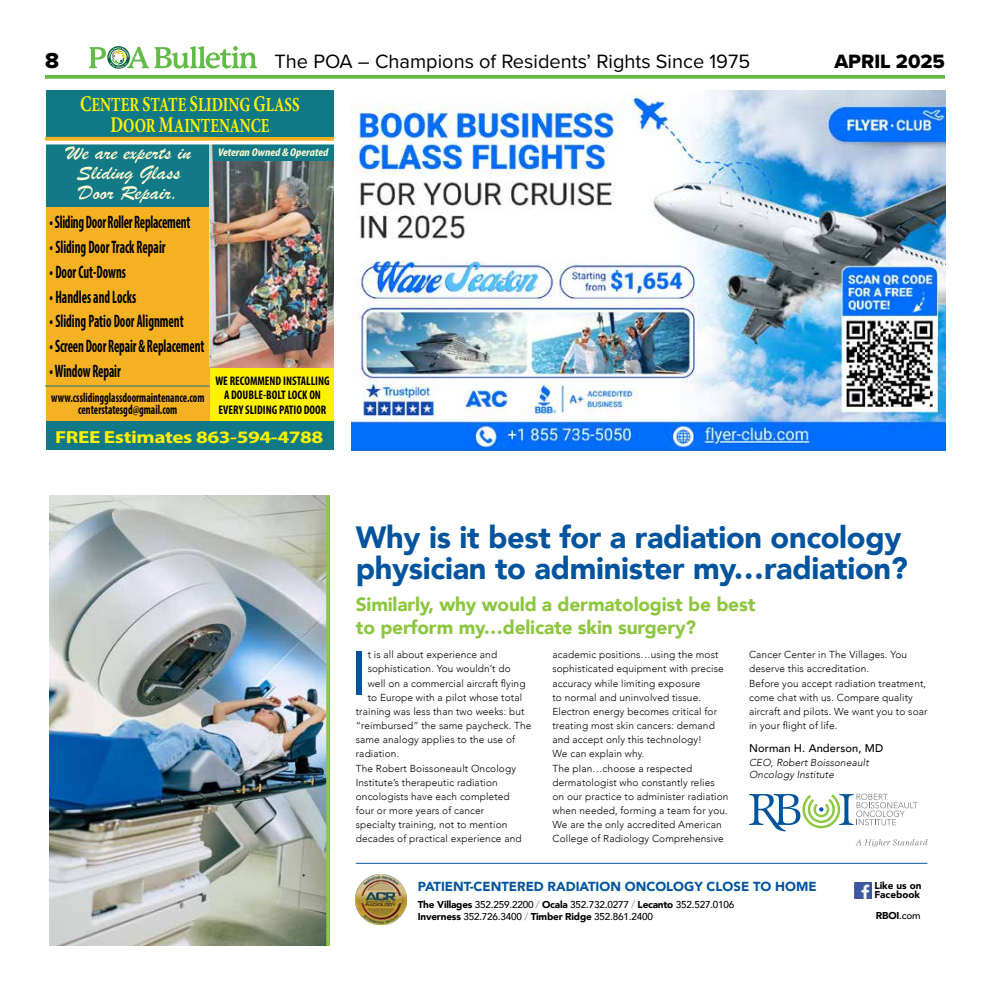
<style>
.page{position:relative;width:990px;height:990px;background:#fff}
.page>*{position:absolute;margin:0;border:0;box-sizing:border-box;transform-origin:0 0}
.t1{font:900 30.75px/31.2px "Avenir";letter-spacing:-.01em;color:#00549e}
.t2{font:22.5px "Proxima Nova Extrabld";color:#000}
.t3{font:20.88px/20px "Brush Script";color:#fffcd5;text-align:center;scale:1.08 1}
.t4{font:20px "Proxima Nova";color:#000}
.t5{font:700 20px/21.2px "Minion Pro";color:#fff200;text-align:center;scale:.74 1}
.t6{font:20px "Proxima Nova Extrabld";color:#000}
.t7{font:900 19.12px/23px "Avenir";letter-spacing:-.01em;color:#8dc63f}
.t8{font:700 condensed 18.12px "Myriad Pro";letter-spacing:-.01em;color:#000;scale:.71 1}
.t9{font:700 17.5px "Myriad Pro";letter-spacing:-.02em;color:#fff200;scale:1.22 1}
.t10{font:700 condensed 13.38px/12.5px "Myriad Pro";color:#000;text-align:center;scale:.78 1}
.t11{font:900 13.12px "Avenir";color:#00549e}
.t12{font:700 condensed 12.5px/14.5px "Myriad Pro";color:#000;text-align:center;scale:.94 1}
.t13{font:italic 700 condensed 11.25px "Myriad Pro";color:#fffcd5;scale:1.09 1}
.t14{font:500 11.12px "Avenir";letter-spacing:.01em;color:#000}
.t15{font:300 10.12px/14.1px "Avenir";letter-spacing:.01em;color:#000}
.t16{font:italic 300 10.12px/12.1px "Avenir";letter-spacing:.01em;color:#000}
.t17{font:500 10px/12.1px "Avenir";letter-spacing:-.02em;color:#000}
.t18{font:900 10px/9.2px "Avenir";color:#000}
.s1{font-size:22.5px}
.s2{font-size:21.25px}
.s3{font-weight:900}
.s4{color:#939598}
.s5{font-weight:500}
</style>
<div class="page">
<svg style="left:45px;top:75px;width:900px;height:4px;background:#6bbf51"></svg>
<svg style="left:89px;top:46px;width:168px;height:23px"></svg>
<img style="left:351px;top:90px;width:594px;height:360px">
<div style="left:46px;top:137px;width:288px;height:285px;background:#f4b222"></div>
<div style="left:46px;top:90px;width:288px;height:47px;background:#0f7986"></div>
<div style="left:210px;top:368px;width:124px;height:54px;background:#fff200"></div>
<div style="left:46px;top:422px;width:288px;height:28px;background:#127986"></div>
<div style="left:46px;top:144px;width:164px;height:62px;background:#127986"></div>
<hr style="left:46px;top:386px;width:164px;height:1px;background:#127986">
<svg style="left:209px;top:324px;width:1px;height:20px"></svg>
<svg style="left:46px;top:137px;width:164px;height:4px"></svg>
<img style="left:210px;top:144px;width:124px;height:224px">
<div style="left:213px;top:143px;width:121px;height:18px;background:#127986"></div>
<hr style="left:46px;top:141px;width:288px;height:3px;background:#fff">
<img style="left:49px;top:496px;width:277px;height:450px">
<hr style="left:356px;top:863px;width:572px;height:1px;background:#00549e">
<svg style="left:855px;top:839px;width:73px;height:8px"></svg>
<svg style="left:749px;top:794px;width:169px;height:37px"></svg>
<img style="left:356px;top:874px;width:50px;height:50px">
<img style="left:855px;top:882px;width:17px;height:17px">
<div style="left:356px;top:652px;width:6px;height:43px;background:#00549e"></div>
<svg style="left:326px;top:496px;width:4px;height:450px;background:#8ec446"></svg>
<h2 class="t2" style="left:45px;top:44px;width:15px">8</h2>
<h3 class="t4" style="left:275px;top:46px;width:477px">The POA – Champions of Residents’ Rights Since 1975</h3>
<h3 class="t6" style="left:834px;top:46px;width:112px">APRIL 2025</h3>
<h3 class="t5" style="left:80px;top:94px;width:298px"><span class="s1">C</span>ENTER <span class="s2">S</span>TATE <span class="s1">S</span>LIDING <span class="s1">G</span>LASS<br><span class="s1">D</span>OOR <span class="s1">M</span>AINTENANCE</h3>
<h3 class="t3" style="left:66px;top:143px;width:117px">We are experts in<br>Sliding Glass<br>Door Repair.</h3>
<p class="t13" style="left:218px;top:145px;width:103px">Veteran Owned &amp; Operated</p>
<h3 class="t8" style="left:50px;top:211px;width:200px">• Sliding Door Roller Replacement</h3>
<h3 class="t8" style="left:50px;top:235px;width:165px">• Sliding Door Track Repair</h3>
<h3 class="t8" style="left:50px;top:260px;width:109px">• Door Cut-Downs</h3>
<h3 class="t8" style="left:50px;top:285px;width:123px">• Handles and Locks</h3>
<h3 class="t8" style="left:50px;top:310px;width:190px">• Sliding Patio Door Alignment</h3>
<h3 class="t8" style="left:50px;top:335px;width:219px">• Screen Door Repair &amp; Replacement</h3>
<h3 class="t8" style="left:50px;top:360px;width:102px">• Window Repair</h3>
<p class="t12" style="left:215px;top:373px;width:123px">WE RECOMMEND INSTALLING<br>A DOUBLE-BOLT LOCK ON<br>EVERY SLIDING PATIO DOOR</p>
<h3 class="t10" style="left:51px;top:391px;width:198px">www.csslidingglassdoormaintenance.com centerstatesgd@gmail.com</h3>
<h3 class="t9" style="left:55px;top:426px;width:222px">FREE Estimates 863-594-4788</h3>
<h1 class="t1" style="left:356px;top:521px;width:554px">Why is it best for a radiation oncology physician to administer my…radiation?</h1>
<h3 class="t7" style="left:356px;top:592px;width:401px">Similarly, why would a dermatologist be best to perform my…delicate skin surgery?</h3>
<p class="t15" style="left:368px;top:648px;width:131px">t is all about experience and</p>
<p class="t15" style="left:368px;top:662px;width:145px">sophistication. You wouldn’t do</p>
<p class="t15" style="left:368px;top:676px;width:159px">well on a commercial aircraft flying</p>
<p class="t15" style="left:368px;top:690px;width:156px">to Europe with a pilot whose total</p>
<p class="t15" style="left:356px;top:704px;width:170px">training was less than two weeks: but</p>
<p class="t15" style="left:356px;top:719px;width:177px">“reimbursed” the same paycheck. The</p>
<p class="t15" style="left:356px;top:733px;width:161px">same analogy applies to the use of</p>
<p class="t15" style="left:356px;top:747px;width:45px">radiation.</p>
<p class="t15" style="left:356px;top:761px;width:162px">The Robert Boissoneault Oncology</p>
<p class="t15" style="left:356px;top:775px;width:143px">Institute’s therapeutic radiation</p>
<p class="t15" style="left:356px;top:789px;width:155px">oncologists have each completed</p>
<p class="t15" style="left:356px;top:804px;width:130px">four or more years of cancer</p>
<p class="t15" style="left:356px;top:818px;width:153px">specialty training, not to mention</p>
<p class="t15" style="left:356px;top:832px;width:167px">decades of practical experience and</p>
<p class="t15" style="left:552px;top:648px;width:178px">academic positions…using the most sophisticated equipment with precise accuracy while limiting exposure<br>to normal and uninvolved tissue.<br>Electron energy becomes critical for treating most skin cancers: demand and accept only this technology!<br>We can explain why.<br>The plan…choose a respected dermatologist who constantly relies on our practice to administer radiation when needed, forming a team for you.<br>We are the only accredited American College of Radiology Comprehensive</p>
<p class="t15" style="left:749px;top:648px;width:180px">Cancer Center in The Villages. You deserve this accreditation.<br>Before you accept radiation treatment, come chat with us. Compare quality aircraft and pilots. We want you to soar in your flight of life.</p>
<p class="t14" style="left:749px;top:739px;width:136px">Norman H. Anderson, MD</p>
<p class="t16" style="left:749px;top:756px;width:121px">CEO, Robert Boissoneault<br>Oncology Institute</p>
<p class="t11" style="left:418px;top:875px;width:400px">PATIENT-CENTERED RADIATION ONCOLOGY CLOSE TO HOME</p>
<p class="t18" style="left:874px;top:881px;width:49px">Like us on<br>Facebook</p>
<p class="t17" style="left:418px;top:898px;width:318px"><span class="s3">The Villages</span> 352.259.2200 <span class="s4">/</span> <span class="s3">Ocala</span> 352.732.0277 <span class="s4">/</span> <span class="s3">Lecanto</span> 352.527.0106<br><span class="s3">Inverness</span> 352.726.3400 <span class="s4">/</span> <span class="s3">Timber Ridge</span> 352.861.2400</p>
<p class="t18" style="left:876px;top:911px;width:46px">RBOI<span class="s5">.com</span></p>
</div>
